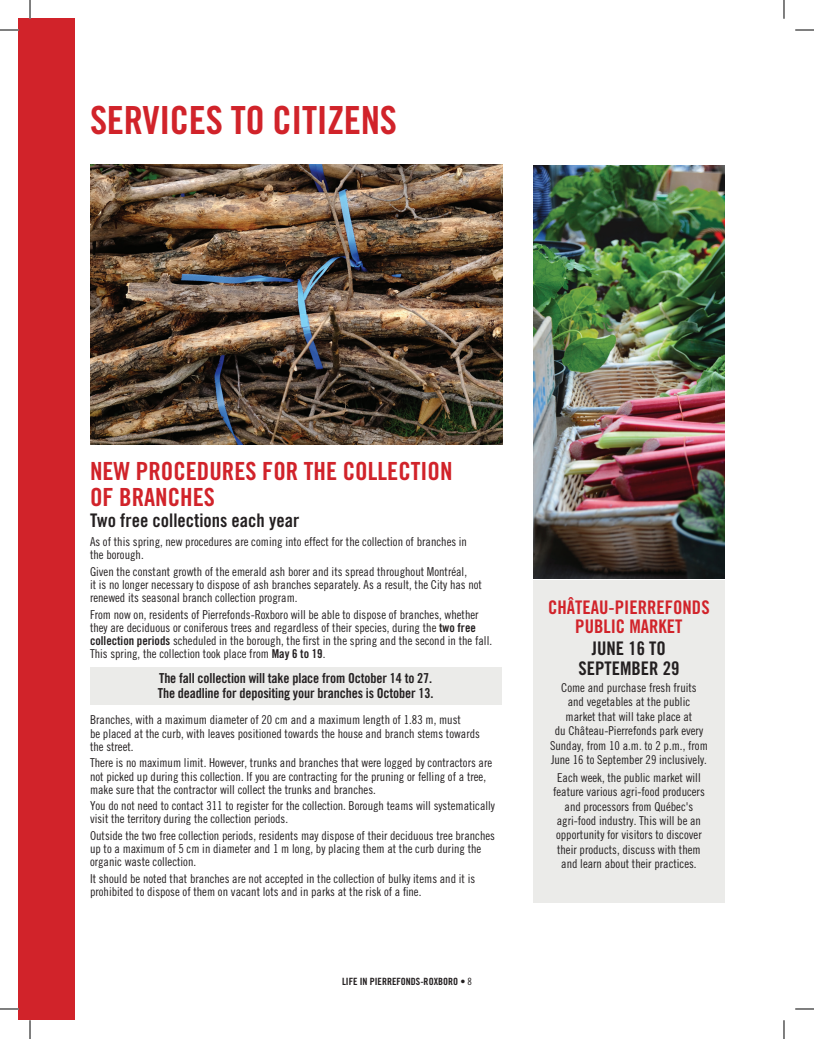
<style>
.page{position:relative;width:814px;height:1039px;background:#fff}
.page>*{position:absolute;margin:0;border:0;box-sizing:border-box;transform-origin:0 0}
.TITRE_section{font:38.75px "Trade Gothic Bold Cond Twenty";letter-spacing:-.01em;color:#d1232a}
.Titre{font:25px/26.2px "Trade Gothic Bold Cond Twenty";color:#d1232a}
.Titre-2{font:18.75px/20px "Trade Gothic Bold Cond Twenty";color:#231f20;text-align:center}
.Titre-3{font:18.75px/18.8px "Trade Gothic Bold Cond Twenty";color:#d1232a;text-align:center}
.t1{font:13.75px/15px "Trade Gothic Bold Cond Twenty";letter-spacing:-.01em;color:#231f20}
.Titre-4{font:12.25px/13.1px "Trade Gothic Cond Eighteen";color:#231f20}
.t2{font:10px "Trade Gothic Bold Cond Twenty";color:#231f20}
.s1{font-family:"Trade Gothic Bold Cond Twenty"}
.s2{font-family:"Trade Gothic Cond Eighteen"}
</style>
<div class="page">
<div style="left:19px;top:19px;width:56px;height:1001px;background:#d1232a"></div>
<div style="left:90px;top:667px;width:411px;height:37px;background:#ebebe9"></div>
<img style="left:90px;top:164px;width:412px;height:280px">
<div style="left:533px;top:580px;width:191px;height:323px;background:#ebebe9"></div>
<img style="left:533px;top:165px;width:191px;height:413px">
<svg style="left:0;top:29px;width:19px;height:2px"></svg>
<svg style="left:795px;top:29px;width:19px;height:2px"></svg>
<svg style="left:0;top:1008px;width:19px;height:2px"></svg>
<svg style="left:795px;top:1008px;width:19px;height:2px"></svg>
<svg style="left:29px;top:0;width:2px;height:19px"></svg>
<svg style="left:29px;top:1020px;width:2px;height:19px"></svg>
<svg style="left:783px;top:0;width:2px;height:19px"></svg>
<svg style="left:783px;top:1020px;width:2px;height:19px"></svg>
<p class="TITRE_section" style="left:90px;top:97px;width:308px">SERVICES TO CITIZENS</p>
<p class="Titre" style="left:90px;top:458px;width:364px">NEW PROCEDURES FOR THE COLLECTION<br>OF BRANCHES</p>
<p class="Titre-2" style="left:90px;top:510px;width:211px">Two free collections each year</p>
<p class="Titre-4" style="left:90px;top:535px;width:378px">As of this spring, new procedures are coming into effect for the collection of branches in the borough.</p>
<p class="Titre-4" style="left:90px;top:565px;width:393px">Given the constant growth of the emerald ash borer and its spread throughout Montréal,<br>it is no longer necessary to dispose of ash branches separately. As a result, the City has not renewed its seasonal branch collection program.</p>
<p class="Titre-4" style="left:90px;top:608px;width:403px">From now on, residents of Pierrefonds-Roxboro will be able to dispose of branches, whether they are deciduous or coniferous trees and regardless of their species, during the <span class="s1">two free collection periods</span> scheduled in the borough, the first in the spring and the second in the fall.<br>This spring, the collection took place from <span class="s1">May 6 to 19</span>.</p>
<p class="t1" style="left:158px;top:671px;width:277px">The fall collection will take place from October 14 to 27.<br>The deadline for depositing your branches is October 13.</p>
<p class="Titre-4" style="left:90px;top:713px;width:391px">Branches, with a maximum diameter of 20 cm and a maximum length of 1.83 m, must<br>be placed at the curb, with leaves positioned towards the house and branch stems towards the street.</p>
<p class="Titre-4" style="left:90px;top:756px;width:404px">There is no maximum limit. However, trunks and branches that were logged by contractors are not picked up during this collection. If you are contracting for the pruning or felling of a tree, make sure that the contractor will collect the trunks and branches.</p>
<p class="Titre-4" style="left:90px;top:799px;width:406px">You do not need to contact 311 to register for the collection. Borough teams will systematically visit the territory during the collection periods.</p>
<p class="Titre-4" style="left:90px;top:829px;width:406px">Outside the two free collection periods, residents may dispose of their deciduous tree branches up to a maximum of 5 cm in diameter and 1 m long, by placing them at the curb during the organic waste collection.</p>
<p class="Titre-4" style="left:90px;top:872px;width:387px">It should be noted that branches are not accepted in the collection of bulky items and it is prohibited to dispose of them on vacant lots and in parks at the risk of a fine.</p>
<p class="t2" style="left:342px;top:975px;width:131px">LIFE IN PIERREFONDS-ROXBORO • <span class="s2">8</span></p>
<p class="Titre-3" style="left:548px;top:598px;width:163px">CHÂTEAU-PIERREFONDS<br>PUBLIC MARKET</p>
<p class="Titre-2" style="left:578px;top:638px;width:102px">JUNE 16 TO<br>SEPTEMBER 29</p>
<p class="Titre-4" style="left:550px;top:680px;width:159px;line-height:14.4px;text-align:center">Come and purchase fresh fruits<br>and vegetables at the public<br>market that will take place at<br>du Château-Pierrefonds park every<br>Sunday, from 10 a.m. to 2 p.m., from<br>June 16 to September 29 inclusively.</p>
<p class="Titre-4" style="left:553px;top:770px;width:153px;line-height:14.4px;text-align:center">Each week, the public market will feature various agri-food producers and processors from Québec's agri-food industry. This will be an opportunity for visitors to discover their products, discuss with them and learn about their practices.</p>
</div>
